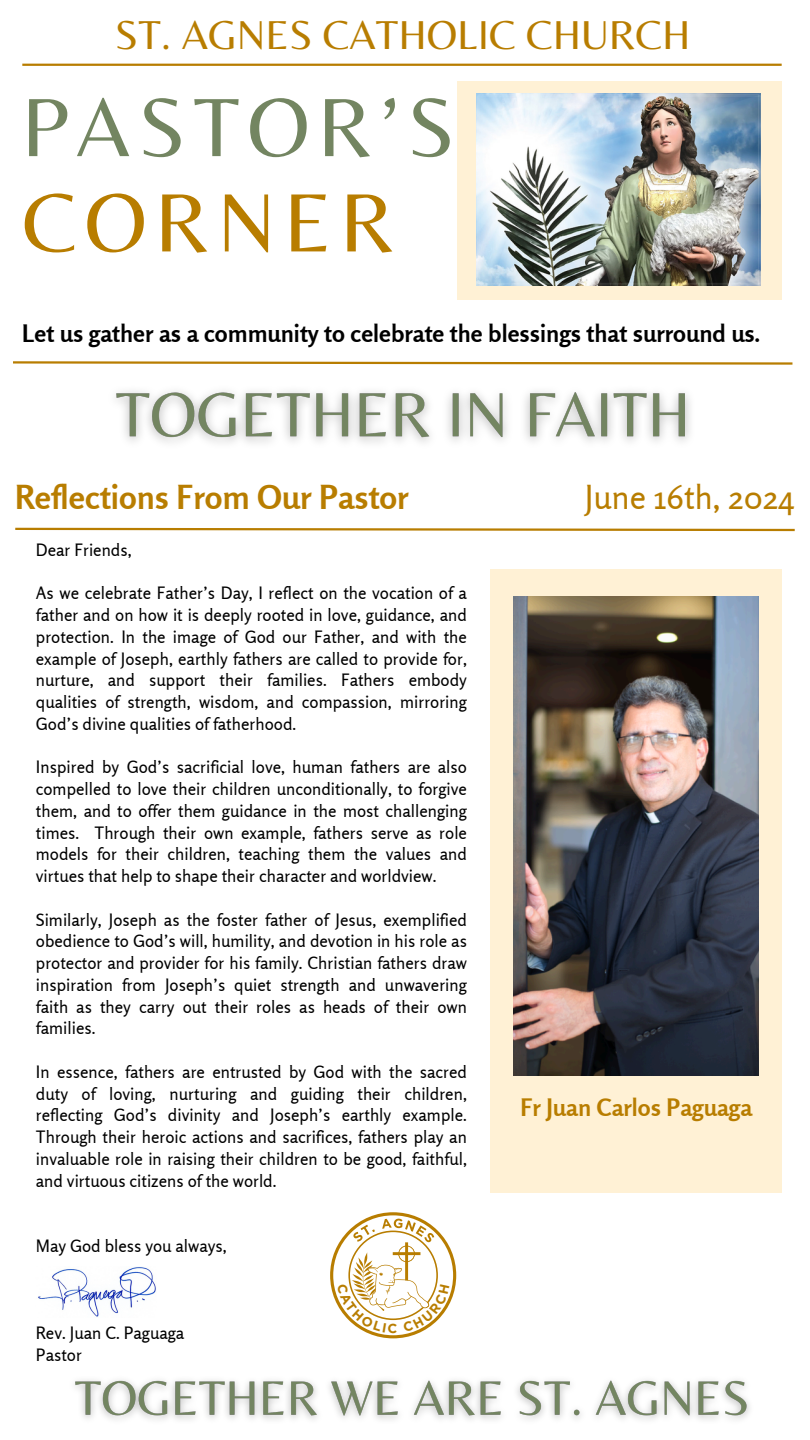
<style>
.page{position:relative;width:810px;height:1440px;background:#fff}
.page>*{position:absolute;margin:0;border:0;box-sizing:border-box;transform-origin:0 0}
.t1{font:86px "Belleza";letter-spacing:.09em;color:#738561}
.t2{font:86px "Belleza";letter-spacing:.09em;color:#b87d00}
.t3{font:42px "Belleza";color:#b87d00}
.t4{font:700 33px "Rosario";color:#b87d00}
.t5{font:33px "Rosario";color:#b87d00}
.t6{font:700 24px "Rosario";color:#000}
.t7{font:700 24px "Rosario";color:#b87d00}
.t8{font:17px/21.8px "Rosario";color:#000;text-align:justify}
</style>
<div class="page">
<div style="left:457px;top:81px;width:324px;height:219px;background:#fff1d5"></div>
<img style="left:477px;top:94px;width:284px;height:192px">
<svg style="left:13px;top:361px;width:780px;height:4px"></svg>
<hr style="left:22px;top:64px;width:760px;height:2px;background:#b87d00">
<div style="left:490px;top:569px;width:292px;height:623px;background:#fff1d5"></div>
<svg style="left:15px;top:527px;width:780px;height:5px"></svg>
<img style="left:38px;top:1267px;width:118px;height:50px">
<img style="left:513px;top:597px;width:245px;height:478px">
<img style="left:116px;top:391px;width:574px;height:52px">
<img style="left:75px;top:1380px;width:675px;height:40px">
<svg style="left:330px;top:1212px;width:126px;height:126px"></svg>
<p class="t3" style="left:115px;top:10px;width:577px">ST. AGNES CATHOLIC CHURCH</p>
<h4 class="t1" style="left:21px;top:76px;width:435px">PASTOR’S</h4>
<p class="t2" style="left:22px;top:172px;width:374px">CORNER</p>
<p class="t6" style="left:22px;top:318px;width:740px">Let us gather as a community to celebrate the blessings that surround us.</p>
<p class="t4" style="left:15px;top:476px;width:395px">Reflections From Our Pastor</p>
<p class="t5" style="left:585px;top:476px;width:212px">June 16th, 2024</p>
<h1 class="t8" style="left:36px;top:539px;width:97px">Dear Friends,</h1>
<h1 class="t8" style="left:36px;top:582px;width:433px">As we celebrate Father’s Day, I reflect on the vocation of a father and on how it is deeply rooted in love, guidance, and protection. In the image of God our Father, and with the example of Joseph, earthly fathers are called to provide for, nurture, and support their families. Fathers embody qualities of strength, wisdom, and compassion, mirroring God’s divine qualities of fatherhood.</h1>
<p class="t8" style="left:36px;top:756px;width:433px">Inspired by God’s sacrificial love, human fathers are also compelled to love their children unconditionally, to forgive them, and to offer them guidance in the most challenging times. Through their own example, fathers serve as role models for their children, teaching them the values and virtues that help to shape their character and worldview.</p>
<h6 class="t8" style="left:36px;top:908px;width:433px">Similarly, Joseph as the foster father of Jesus, exemplified obedience to God’s will, humility, and devotion in his role as protector and provider for his family. Christian fathers draw inspiration from Joseph’s quiet strength and unwavering faith as they carry out their roles as heads of their own families.</h6>
<h5 class="t8" style="left:36px;top:1061px;width:433px">In essence, fathers are entrusted by God with the sacred duty of loving, nurturing and guiding their children, reflecting God’s divinity and Joseph’s earthly example.<br>Through their heroic actions and sacrifices, fathers play an invaluable role in raising their children to be good, faithful, and virtuous citizens of the world.</h5>
<p class="t8" style="left:36px;top:1235px;width:192px">May God bless you always,</p>
<p class="t8" style="left:36px;top:1322px;width:150px">Rev. Juan C. Paguaga</p>
<p class="t8" style="left:36px;top:1343px;width:48px">Pastor</p>
<p class="t7" style="left:520px;top:1093px;width:233px">Fr Juan Carlos Paguaga</p>
</div>
